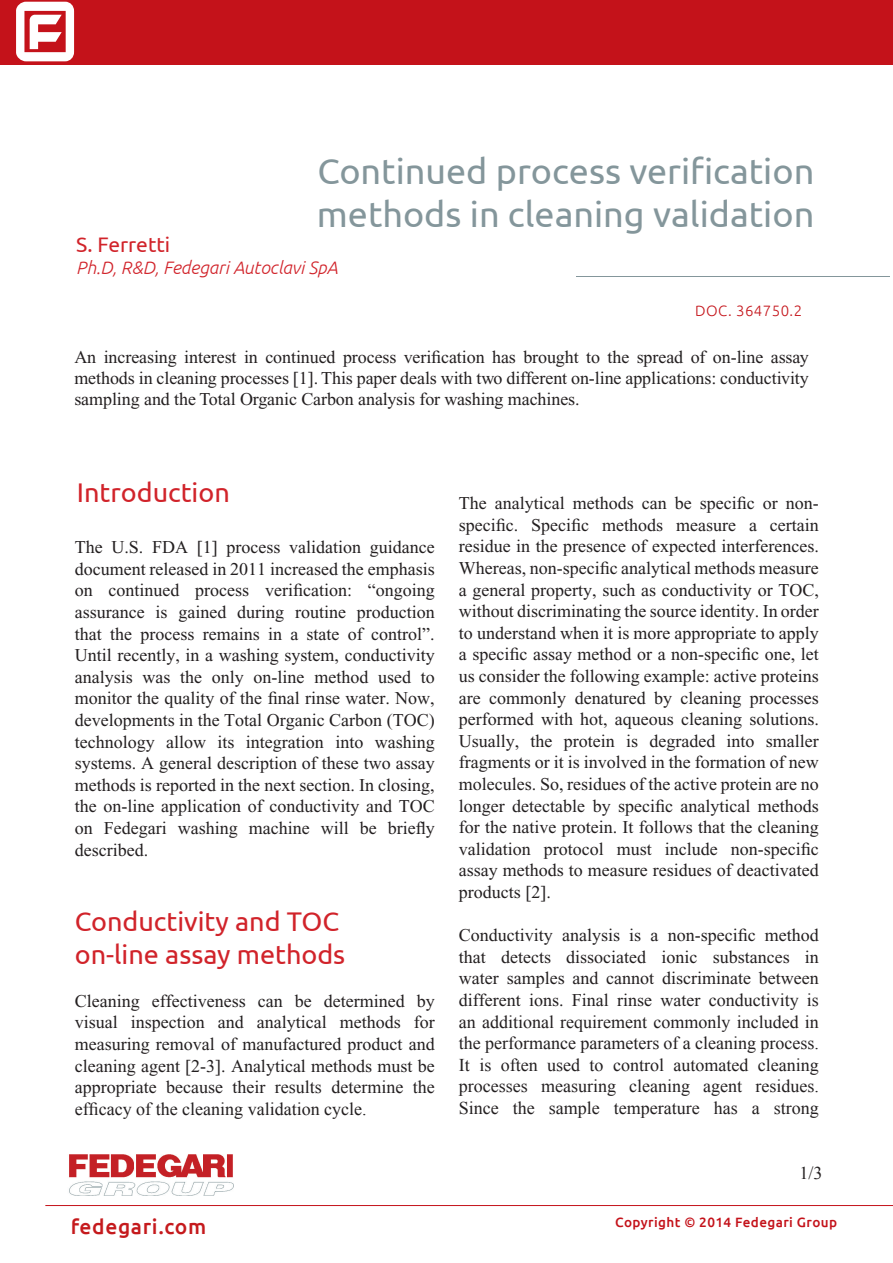
<style>
.page{position:relative;width:893px;height:1263px;background:#fff}
.page>*{position:absolute;margin:0;border:0;box-sizing:border-box;transform-origin:0 0}
.t1{font:36px "Ubuntu";color:#84969b}
.t2{font:27px "Ubuntu";color:#d1232a}
.t3{font:500 21px "Ubuntu";letter-spacing:.03em;color:#c51a1d}
.t4{font:21px "Ubuntu";color:#d1232a}
.Body_Text{font:18px/21.6px "Times New Roman";color:#231f20;text-align:justify}
.t5{font:18px/21.6px "Times New Roman";color:#231f20;text-align:justify}
.t6{font:italic 300 18px "Ubuntu";color:#d1232a}
.t7{font:300 15px "Ubuntu";letter-spacing:.03em;color:#c5161c}
.t8{font:500 13.5px "Ubuntu";letter-spacing:.03em;color:#c4121a}
.s1{color:#fff}
.s2{font-style:inherit}
</style>
<div class="page">
<div style="left:0;top:0;width:893px;height:65px;background:#c4121a"></div>
<hr style="left:45px;top:1205px;width:848px;height:1px;background:#c4121a">
<img style="left:69px;top:1155px;width:164px;height:40px">
<svg style="left:16px;top:2px;width:58px;height:59px"></svg>
<hr style="left:576px;top:276px;width:314px;height:1px;background:#84969b">
<p class="t1" style="left:318px;top:149px;width:498px">Continued process verification</p>
<p class="t1" style="left:317px;top:192px;width:499px">methods in cleaning validation</p>
<p class="t4" style="left:76px;top:232px;width:96px">S. Ferretti</p>
<p class="t6" style="left:76px;top:256px;width:263px">Ph.D, R&amp;D, Fedegari Autoclavi SpA</p>
<p class="t7" style="left:695px;top:301px;width:117px">DOC. 364750.2<span class="s1">2</span></p>
<p class="Body_Text" style="left:74px;top:346px;width:736px;line-height:21px">An increasing interest in continued process verification has brought to the spread of on-line assay methods in cleaning processes [1]. This paper deals with two different on-line applications: conductivity sampling and the Total Organic Carbon analysis for washing machines.</p>
<p class="t2" style="left:77px;top:476px;width:155px">Introduction</p>
<p class="Body_Text" style="left:75px;top:536px;width:362px">The U.S. FDA [1] process validation guidance document released in 2011 increased the emphasis on continued process verification: “ongoing assurance is gained during routine production that the process remains in a state of control”.<br>Until recently, in a washing system, conductivity analysis was the only on-line method used to monitor the quality of the final rinse water. Now, developments in the Total Organic Carbon (TOC) technology allow its integration into washing systems. A general description of these two assay methods is reported in the next section. In closing, the on-line application of conductivity and TOC on Fedegari washing machine will be briefly described.</p>
<p class="t2" style="left:75px;top:905px;width:266px">Conductivity and TOC</p>
<p class="t2" style="left:75px;top:937px;width:272px">on-line assay methods</p>
<p class="Body_Text" style="left:75px;top:990px;width:362px">Cleaning effectiveness can be determined by visual inspection and analytical methods for measuring removal of manufactured product and cleaning agent [2-3]. Analytical methods must be appropriate because their <span class="s2">results determine the efficacy of the cleaning validation cycle.</span></p>
<p class="t3" style="left:71px;top:1213px;width:137px">fedegari.com</p>
<p class="Body_Text" style="left:459px;top:492px;width:362px">The analytical methods can be specific or non&shy;specific. Specific methods measure a certain residue in the presence of expected interferences.<br>Whereas, non-specific analytical methods measure a general property, such as conductivity or TOC, without discriminating the source identity. In order to understand when it is more appropriate to apply a specific assay method or a non-specific one, let us consider the following example: active proteins are commonly denatured by cleaning processes performed with hot, aqueous cleaning solutions.<br>Usually, the protein is degraded into smaller fragments or it is involved in the formation of new molecules. So, residues of the active protein are no longer detectable by specific analytical methods for the native protein. It follows that the cleaning validation protocol must include non-specific assay methods to measure residues of deactivated products [2].</p>
<p class="t5" style="left:459px;top:924px;width:362px"><span class="s2">Conductivity analysis is a non-specific method that detects dissociated ionic substances in water samples and cannot discriminate between different ions. Final rinse water</span> conductivity is an additional requirement commonly included in the performance parameters of a cleaning process.<br>It is often used to control automated cleaning processes measuring cleaning agent residues.<br>Since the sample temperature has a strong</p>
<p class="t5" style="left:799px;top:1162px;width:25px">1/3</p>
<p class="t8" style="left:615px;top:1213px;width:224px">Copyright © 2014 Fedegari Group</p>
</div>
